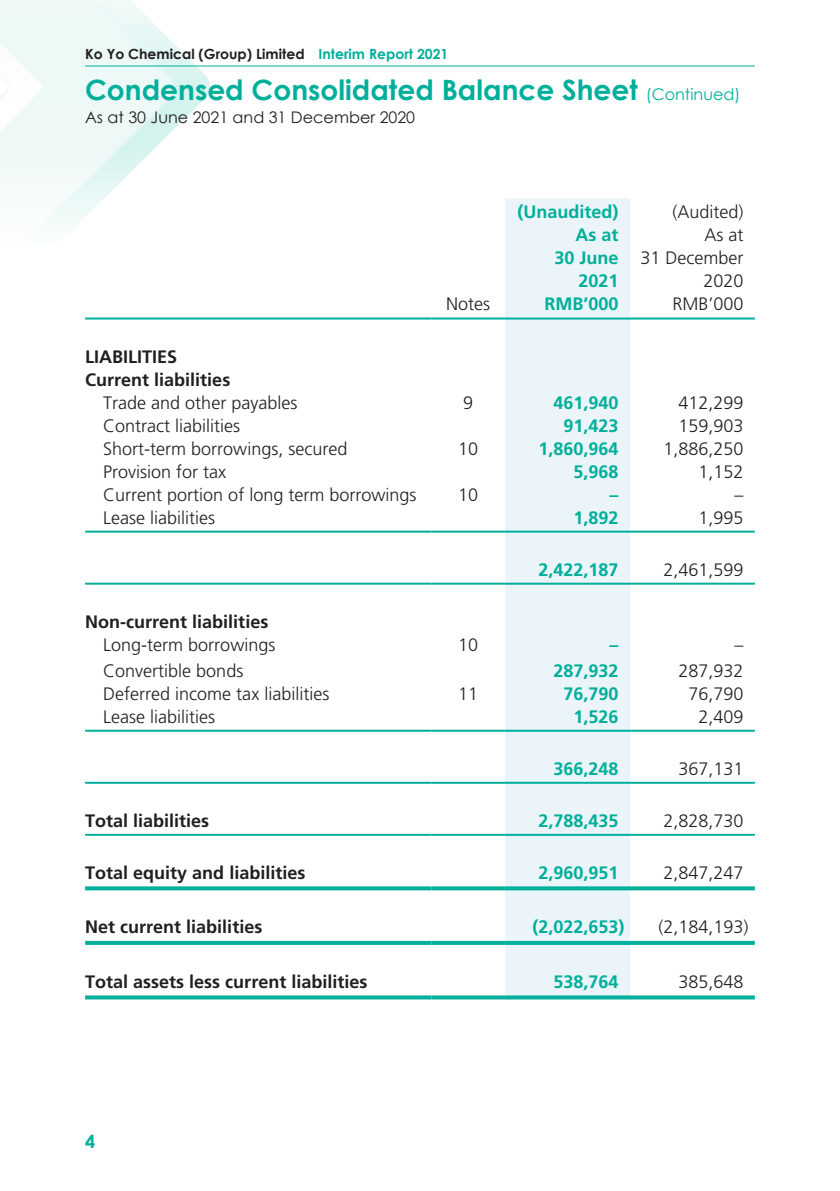
<style>
.page{position:relative;width:840px;height:1191px;background:#fff}
.page>*{position:absolute;margin:0;border:0;box-sizing:border-box;transform-origin:0 0}
.t1{font:700 28px "Century Gothic";color:#00af9b}
.t2{font:300 18px/23px "Frutiger LT Std";color:#231f20;text-align:right}
.t3{font:700 18px/23px "Frutiger LT Std";color:#231f20}
.t4{font:700 18px/23px "Frutiger LT Std";color:#00af9b;text-align:right}
.t5{font:700 18px "Century Gothic";color:#00af9b}
.t6{font:16px "Century Gothic";color:#231f20}
.t7{font:700 14px "Century Gothic";color:#231f20}
.s1{color:#00af9b}
.s2{font-weight:400;font-size:16px}
</style>
<div class="page">
<img style="left:0;top:0;width:229px;height:228px">
<hr style="left:85px;top:65px;width:669px;height:1px;background:#00af9b">
<div style="left:505px;top:198px;width:124px;height:797px;background:#ebf4f8"></div>
<hr style="left:85px;top:317px;width:346px;height:2px;background:#00af9b">
<hr style="left:431px;top:317px;width:74px;height:2px;background:#00af9b">
<hr style="left:505px;top:317px;width:124px;height:2px;background:#00af9b">
<hr style="left:629px;top:317px;width:125px;height:2px;background:#00af9b">
<hr style="left:85px;top:530px;width:346px;height:2px;background:#00af9b">
<hr style="left:431px;top:530px;width:74px;height:2px;background:#00af9b">
<hr style="left:505px;top:530px;width:124px;height:2px;background:#00af9b">
<hr style="left:629px;top:530px;width:125px;height:2px;background:#00af9b">
<hr style="left:85px;top:582px;width:346px;height:2px;background:#00af9b">
<hr style="left:431px;top:582px;width:74px;height:2px;background:#00af9b">
<hr style="left:505px;top:582px;width:124px;height:2px;background:#00af9b">
<hr style="left:629px;top:582px;width:125px;height:2px;background:#00af9b">
<hr style="left:85px;top:729px;width:346px;height:2px;background:#00af9b">
<hr style="left:431px;top:729px;width:74px;height:2px;background:#00af9b">
<hr style="left:505px;top:729px;width:124px;height:2px;background:#00af9b">
<hr style="left:629px;top:729px;width:125px;height:2px;background:#00af9b">
<hr style="left:85px;top:781px;width:346px;height:2px;background:#00af9b">
<hr style="left:431px;top:781px;width:74px;height:2px;background:#00af9b">
<hr style="left:505px;top:781px;width:124px;height:2px;background:#00af9b">
<hr style="left:629px;top:781px;width:125px;height:2px;background:#00af9b">
<hr style="left:85px;top:834px;width:346px;height:2px;background:#00af9b">
<hr style="left:431px;top:834px;width:74px;height:2px;background:#00af9b">
<hr style="left:505px;top:834px;width:124px;height:2px;background:#00af9b">
<hr style="left:629px;top:834px;width:125px;height:2px;background:#00af9b">
<svg style="left:85px;top:886px;width:346px;height:4px"></svg>
<svg style="left:431px;top:886px;width:74px;height:4px"></svg>
<svg style="left:505px;top:886px;width:124px;height:4px"></svg>
<svg style="left:629px;top:886px;width:125px;height:4px"></svg>
<svg style="left:85px;top:941px;width:346px;height:4px"></svg>
<svg style="left:431px;top:941px;width:74px;height:4px"></svg>
<svg style="left:505px;top:941px;width:124px;height:4px"></svg>
<svg style="left:629px;top:941px;width:125px;height:4px"></svg>
<svg style="left:85px;top:995px;width:346px;height:4px"></svg>
<svg style="left:431px;top:995px;width:74px;height:4px"></svg>
<svg style="left:505px;top:995px;width:124px;height:4px"></svg>
<svg style="left:629px;top:995px;width:125px;height:4px"></svg>
<p class="t7" style="left:85px;top:43px;width:364px">Ko Yo Chemical (Group) Limited <span class="s1">Interim Report 2021</span></p>
<h1 class="t1" style="left:85px;top:68px;width:656px">Condensed Consolidated Balance Sheet <span class="s2">(Continued)</span></h1>
<p class="t6" style="left:85px;top:106px;width:331px">As at 30 June 2021 and 31 December 2020</p>
<p class="t4" style="left:517px;top:201px;width:102px">(Unaudited)</p>
<p class="t2" style="left:672px;top:201px;width:73px">(Audited)</p>
<p class="t4" style="left:554px;top:224px;width:66px">As at<br>30 June</p>
<p class="t2" style="left:640px;top:224px;width:105px">As at<br>31 December</p>
<p class="t4" style="left:578px;top:270px;width:42px">2021</p>
<p class="t2" style="left:703px;top:270px;width:42px">2020</p>
<p class="t2" style="left:446px;top:293px;width:46px">Notes</p>
<p class="t4" style="left:544px;top:293px;width:76px">RMB’000</p>
<p class="t2" style="left:672px;top:293px;width:73px">RMB’000</p>
<p class="t3" style="left:85px;top:345px;width:147px">LIABILITIES<br>Current liabilities</p>
<p class="t2" style="left:103px;top:391px;width:196px">Trade and other payables</p>
<p class="t2" style="left:463px;top:391px;width:12px">9</p>
<p class="t4" style="left:553px;top:391px;width:67px">461,940</p>
<p class="t2" style="left:678px;top:391px;width:67px">412,299</p>
<p class="t2" style="left:103px;top:414px;width:138px">Contract liabilities</p>
<p class="t4" style="left:563px;top:414px;width:57px">91,423</p>
<p class="t2" style="left:678px;top:414px;width:67px">159,903</p>
<p class="t2" style="left:103px;top:437px;width:246px">Short-term borrowings, secured</p>
<p class="t2" style="left:458px;top:437px;width:22px">10</p>
<p class="t4" style="left:538px;top:437px;width:82px">1,860,964</p>
<p class="t2" style="left:663px;top:437px;width:82px">1,886,250</p>
<p class="t2" style="left:103px;top:460px;width:124px">Provision for tax</p>
<p class="t4" style="left:573px;top:460px;width:47px">5,968</p>
<p class="t2" style="left:698px;top:460px;width:47px">1,152</p>
<p class="t2" style="left:103px;top:483px;width:315px">Current portion of long term borrowings</p>
<p class="t2" style="left:458px;top:483px;width:22px">10</p>
<p class="t4" style="left:609px;top:483px;width:10px">–</p>
<p class="t2" style="left:734px;top:483px;width:10px">–</p>
<p class="t2" style="left:103px;top:506px;width:113px">Lease liabilities</p>
<p class="t4" style="left:573px;top:506px;width:47px">1,892</p>
<p class="t2" style="left:698px;top:506px;width:47px">1,995</p>
<p class="t4" style="left:538px;top:558px;width:82px">2,422,187</p>
<p class="t2" style="left:663px;top:558px;width:82px">2,461,599</p>
<p class="t3" style="left:85px;top:610px;width:185px">Non-current liabilities</p>
<p class="t2" style="left:103px;top:633px;width:174px">Long-term borrowings</p>
<p class="t2" style="left:458px;top:633px;width:22px">10</p>
<p class="t4" style="left:609px;top:633px;width:10px">–</p>
<p class="t2" style="left:734px;top:633px;width:10px">–</p>
<p class="t2" style="left:103px;top:659px;width:142px">Convertible bonds</p>
<p class="t4" style="left:553px;top:659px;width:67px">287,932</p>
<p class="t2" style="left:678px;top:659px;width:67px">287,932</p>
<p class="t2" style="left:103px;top:682px;width:227px">Deferred income tax liabilities</p>
<p class="t2" style="left:458px;top:682px;width:22px">11</p>
<p class="t4" style="left:563px;top:682px;width:57px">76,790</p>
<p class="t2" style="left:688px;top:682px;width:57px">76,790</p>
<p class="t2" style="left:103px;top:705px;width:113px">Lease liabilities</p>
<p class="t4" style="left:573px;top:705px;width:47px">1,526</p>
<p class="t2" style="left:698px;top:705px;width:47px">2,409</p>
<p class="t4" style="left:553px;top:757px;width:67px">366,248</p>
<p class="t2" style="left:678px;top:757px;width:67px">367,131</p>
<p class="t3" style="left:85px;top:809px;width:126px">Total liabilities</p>
<p class="t4" style="left:538px;top:809px;width:82px">2,788,435</p>
<p class="t2" style="left:663px;top:809px;width:82px">2,828,730</p>
<p class="t3" style="left:85px;top:861px;width:222px">Total equity and liabilities</p>
<p class="t4" style="left:538px;top:861px;width:82px">2,960,951</p>
<p class="t2" style="left:663px;top:861px;width:82px">2,847,247</p>
<p class="t3" style="left:85px;top:915px;width:179px">Net current liabilities</p>
<p class="t4" style="left:532px;top:915px;width:94px">(2,022,653)</p>
<p class="t2" style="left:658px;top:916px;width:92px">(2,184,193)</p>
<p class="t3" style="left:85px;top:970px;width:284px">Total assets less current liabilities</p>
<p class="t4" style="left:553px;top:970px;width:67px">538,764</p>
<p class="t2" style="left:678px;top:970px;width:67px">385,648</p>
<p class="t5" style="left:85px;top:1128px;width:12px">4</p>
</div>
